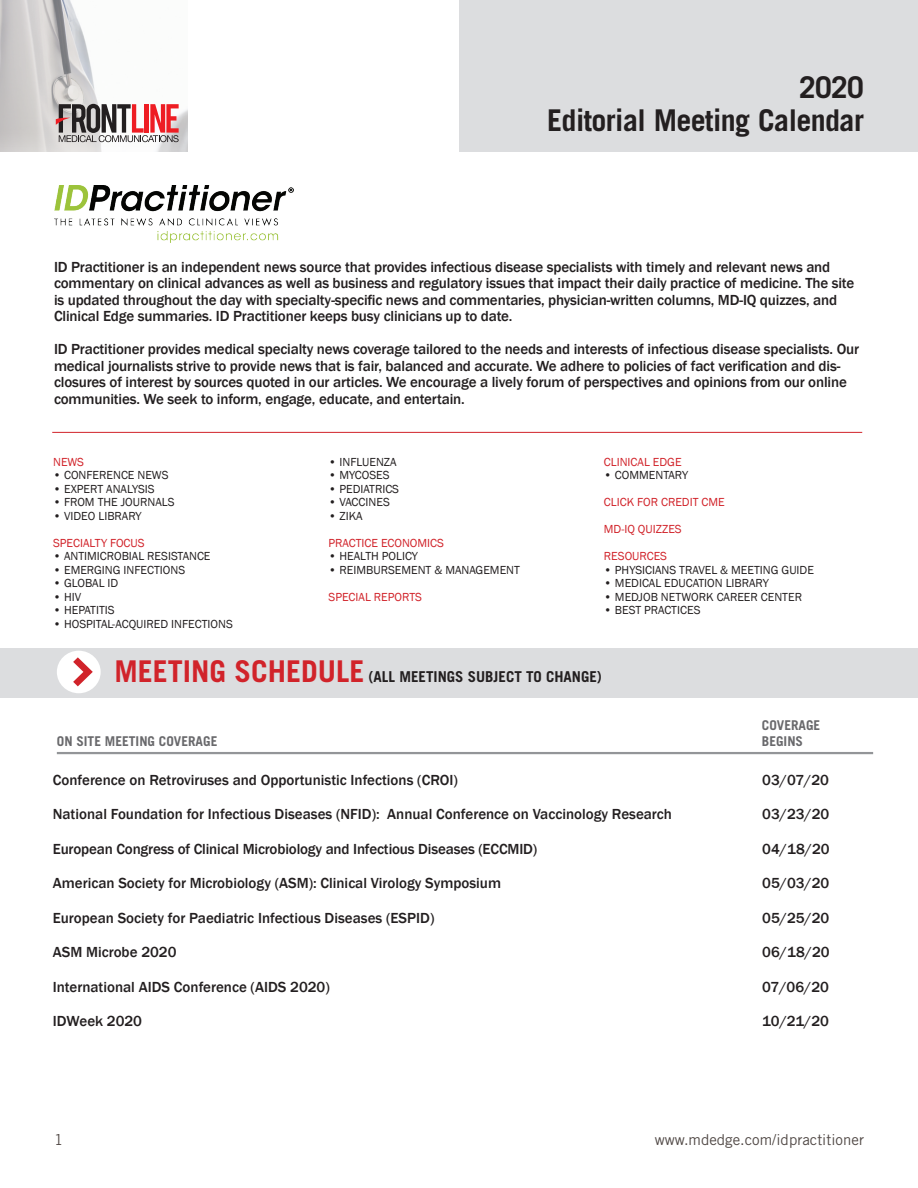
<style>
.page{position:relative;width:918px;height:1188px;background:#fff}
.page>*{position:absolute;margin:0;border:0;box-sizing:border-box;transform-origin:0 0}
.t1{font:700 30px/33px "Trade Gothic LT Std";letter-spacing:-.02em;color:#231f20;text-align:right}
.t2{font:500 15px/16.5px "Franklin Gothic";letter-spacing:-.01em;color:#231f20}
.t3{font:700 15px "Trade Gothic LT Std";color:#231f20}
.t4{font:15px "Trade Gothic LT Std";color:#524a47}
.t5{font:700 13.5px "Trade Gothic LT Std";color:#69696c}
.t6{font:12px "Franklin Gothic";color:#231f20}
.t7{font:12px "Franklin Gothic";color:#d1232a}
.s1{font-size:30px;color:#d1232a}
</style>
<div class="page">
<div style="left:459px;top:0;width:459px;height:151px;background:#dcdddf"></div>
<img style="left:0;top:0;width:187px;height:151px">
<svg style="left:56px;top:104px;width:123px;height:38px"></svg>
<img style="left:54px;top:185px;width:240px;height:57px">
<hr style="left:52px;top:432px;width:810px;height:1px;background:#d1232a">
<hr style="left:57px;top:752px;width:816px;height:2px;background:#939598">
<div style="left:1px;top:648px;width:917px;height:50px;background:#dcdddf"></div>
<div style="left:57px;top:651px;width:44px;height:42px;background:#fff;border-radius:50%"></div>
<svg style="left:73px;top:657px;width:20px;height:29px"></svg>
<h1 class="t1" style="left:547px;top:71px;width:318px">2020<br>Editorial Meeting Calendar</h1>
<p class="t2" style="left:54px;top:258px;width:802px">ID Practitioner is an independent news source that provides infectious disease specialists with timely and relevant news and commentary on clinical advances as well as business and regulatory issues that impact their daily practice of medicine. The site is updated throughout the day with specialty-specific news and commentaries, physician-written columns, MD-IQ quizzes, and Clinical Edge summaries. ID Practitioner keeps busy clinicians up to date.</p>
<p class="t2" style="left:54px;top:341px;width:807px">ID Practitioner provides medical specialty news coverage tailored to the needs and interests of infectious disease specialists. Our medical journalists strive to provide news that is fair, balanced and accurate. We adhere to policies of fact verification and dis&shy;closures of interest by sources quoted in our articles. We encourage a lively forum of perspectives and opinions from our online communities. We seek to inform, engage, educate, and entertain.</p>
<p class="t7" style="left:53px;top:454px;width:33px">NEWS</p>
<p class="t6" style="left:53px;top:468px;width:117px">• CONFERENCE NEWS</p>
<p class="t6" style="left:53px;top:481px;width:103px">• EXPERT ANALYSIS</p>
<p class="t6" style="left:53px;top:495px;width:123px">• FROM THE JOURNALS</p>
<p class="t6" style="left:53px;top:508px;width:90px">• VIDEO LIBRARY</p>
<p class="t7" style="left:53px;top:535px;width:93px">SPECIALTY FOCUS</p>
<p class="t6" style="left:53px;top:549px;width:159px">• ANTIMICROBIAL RESISTANCE</p>
<p class="t6" style="left:53px;top:562px;width:134px">• EMERGING INFECTIONS</p>
<p class="t6" style="left:53px;top:576px;width:67px">• GLOBAL ID</p>
<p class="t6" style="left:53px;top:589px;width:30px">• HIV</p>
<p class="t6" style="left:53px;top:603px;width:63px">• HEPATITIS</p>
<p class="t6" style="left:53px;top:616px;width:181px">• HOSPITAL-ACQUIRED INFECTIONS</p>
<p class="t6" style="left:329px;top:454px;width:70px">• INFLUENZA</p>
<p class="t6" style="left:329px;top:468px;width:63px">• MYCOSES</p>
<p class="t6" style="left:329px;top:481px;width:72px">• PEDIATRICS</p>
<p class="t6" style="left:329px;top:495px;width:63px">• VACCINES</p>
<p class="t6" style="left:329px;top:508px;width:36px">• ZIKA</p>
<p class="t7" style="left:329px;top:535px;width:117px">PRACTICE ECONOMICS</p>
<p class="t6" style="left:329px;top:549px;width:91px">• HEALTH POLICY</p>
<p class="t6" style="left:329px;top:562px;width:193px">• REIMBURSEMENT &amp; MANAGEMENT</p>
<p class="t7" style="left:329px;top:589px;width:95px">SPECIAL REPORTS</p>
<p class="t7" style="left:604px;top:454px;width:79px">CLINICAL EDGE</p>
<p class="t6" style="left:604px;top:468px;width:86px">• COMMENTARY</p>
<p class="t7" style="left:604px;top:495px;width:122px">CLICK FOR CREDIT CME</p>
<p class="t7" style="left:604px;top:522px;width:79px">MD-IQ QUIZZES</p>
<p class="t7" style="left:604px;top:549px;width:65px">RESOURCES</p>
<p class="t6" style="left:604px;top:562px;width:212px">• PHYSICIANS TRAVEL &amp; MEETING GUIDE</p>
<p class="t6" style="left:604px;top:576px;width:166px">• MEDICAL EDUCATION LIBRARY</p>
<p class="t6" style="left:604px;top:589px;width:200px">• MEDJOB NETWORK CAREER CENTER</p>
<p class="t6" style="left:604px;top:603px;width:98px">• BEST PRACTICES</p>
<p class="t3" style="left:114px;top:668px;width:489px"><span class="s1">MEETING SCHEDULE</span> (ALL MEETINGS SUBJECT TO CHANGE)</p>
<p class="t5" style="left:762px;top:717px;width:60px">COVERAGE</p>
<p class="t5" style="left:57px;top:733px;width:162px">ON SITE MEETING COVERAGE</p>
<p class="t5" style="left:762px;top:733px;width:43px">BEGINS</p>
<p class="t2" style="left:53px;top:771px;width:407px">Conference on Retroviruses and Opportunistic Infections (CROI)</p>
<p class="t2" style="left:762px;top:771px;width:68px">03/07/20</p>
<p class="t2" style="left:53px;top:806px;width:621px">National Foundation for Infectious Diseases (NFID): Annual Conference on Vaccinology Research</p>
<p class="t2" style="left:762px;top:806px;width:69px">03/23/20</p>
<p class="t2" style="left:53px;top:840px;width:486px">European Congress of Clinical Microbiology and Infectious Diseases (ECCMID)</p>
<p class="t2" style="left:762px;top:840px;width:69px">04/18/20</p>
<p class="t2" style="left:53px;top:875px;width:450px">American Society for Microbiology (ASM): Clinical Virology Symposium</p>
<p class="t2" style="left:762px;top:875px;width:69px">05/03/20</p>
<p class="t2" style="left:53px;top:909px;width:383px">European Society for Paediatric Infectious Diseases (ESPID)</p>
<p class="t2" style="left:762px;top:909px;width:69px">05/25/20</p>
<p class="t2" style="left:53px;top:944px;width:125px">ASM Microbe 2020</p>
<p class="t2" style="left:762px;top:944px;width:69px">06/18/20</p>
<p class="t2" style="left:53px;top:978px;width:279px">International AIDS Conference (AIDS 2020)</p>
<p class="t2" style="left:762px;top:978px;width:68px">07/06/20</p>
<p class="t2" style="left:53px;top:1013px;width:91px">IDWeek 2020</p>
<p class="t2" style="left:762px;top:1013px;width:68px">10/21/20</p>
<p class="t4" style="left:54px;top:1130px;width:11px">1</p>
<p class="t4" style="left:655px;top:1130px;width:211px">www.mdedge.com/idpractitioner</p>
</div>
